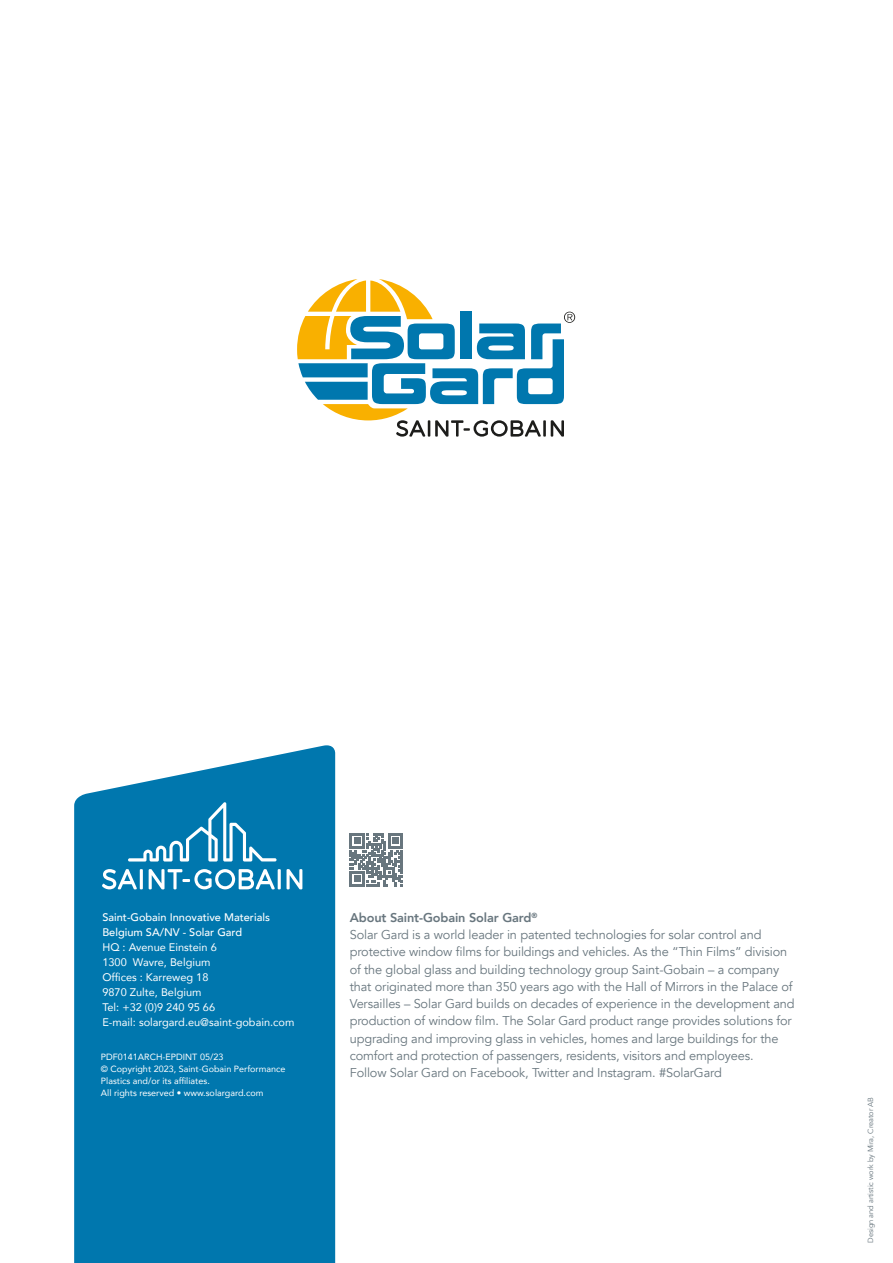
<style>
.page{position:relative;width:893px;height:1263px;background:#fff}
.page>*{position:absolute;margin:0;border:0;box-sizing:border-box;transform-origin:0 0}
.t1{font:12.75px/17.2px "Avenir";letter-spacing:-.01em;color:#68767e}
.t2{font:800 12.75px "Avenir";letter-spacing:-.01em;color:#68767e}
.t3{font:10.95px/15.1px "Avenir";color:#fff}
.t4{font:500 10.95px "Avenir";color:#fff}
.t5{font:9px/12px "Avenir";color:#fff}
.t6{font:7.5px "Avenir";letter-spacing:-.01em;color:#68767e}
</style>
<div class="page">
<div style="left:74px;top:745px;width:261px;height:518px;background:#0077ae"></div>
<svg style="left:102px;top:869px;width:35px;height:20px"></svg>
<hr style="left:140px;top:869px;width:3px;height:20px;background:#fff">
<svg style="left:149px;top:869px;width:126px;height:20px"></svg>
<hr style="left:278px;top:869px;width:3px;height:20px;background:#fff">
<svg style="left:287px;top:869px;width:15px;height:20px"></svg>
<svg style="left:128px;top:802px;width:149px;height:59px;background:#288cba"></svg>
<svg style="left:297px;top:279px;width:278px;height:158px"></svg>
<svg style="left:350px;top:833px;width:53px;height:53px"></svg>
<p class="t4" style="left:102px;top:907px;width:169px">Saint-Gobain Innovative Materials</p>
<p class="t4" style="left:102px;top:922px;width:141px">Belgium SA/NV - Solar Gard</p>
<p class="t3" style="left:102px;top:939px;width:116px">HQ : Avenue Einstein 6</p>
<p class="t3" style="left:102px;top:954px;width:110px">1300 Wavre, Belgium</p>
<p class="t3" style="left:102px;top:969px;width:108px">Offices : Karreweg 18<br>9870 Zulte, Belgium</p>
<p class="t3" style="left:102px;top:999px;width:114px">Tel: +32 (0)9 240 95 66</p>
<p class="t3" style="left:102px;top:1014px;width:193px">E-mail: solargard.eu@saint-gobain.com</p>
<p class="t5" style="left:101px;top:1050px;width:186px">PDF0141ARCH-EPDINT 05/23<br>© Copyright 2023, Saint-Gobain Performance Plastics and/or its affiliates.<br>All rights reserved • www.solargard.com</p>
<p class="t2" style="left:350px;top:907px;width:189px">About Saint-Gobain Solar Gard<sup>®</sup></p>
<p class="t1" style="left:350px;top:926px;width:446px">Solar Gard is a world leader in patented technologies for solar control and protective window films for buildings and vehicles. As the “Thin Films” division of the global glass and building technology group Saint-Gobain – a company that originated more than 350 years ago with the Hall of Mirrors in the Palace of Versailles – Solar Gard builds on decades of experience in the development and production of window film. The Solar Gard product range provides solutions for upgrading and improving glass in vehicles, homes and large buildings for the comfort and protection of passengers, residents, visitors and employees.<br>Follow Solar Gard on Facebook, Twitter and Instagram. #SolarGard</p>
<p class="t6" style="left:866px;top:1242px;width:147px;rotate:-90deg">Design and artistic work by Mira, Creator AB</p>
</div>
